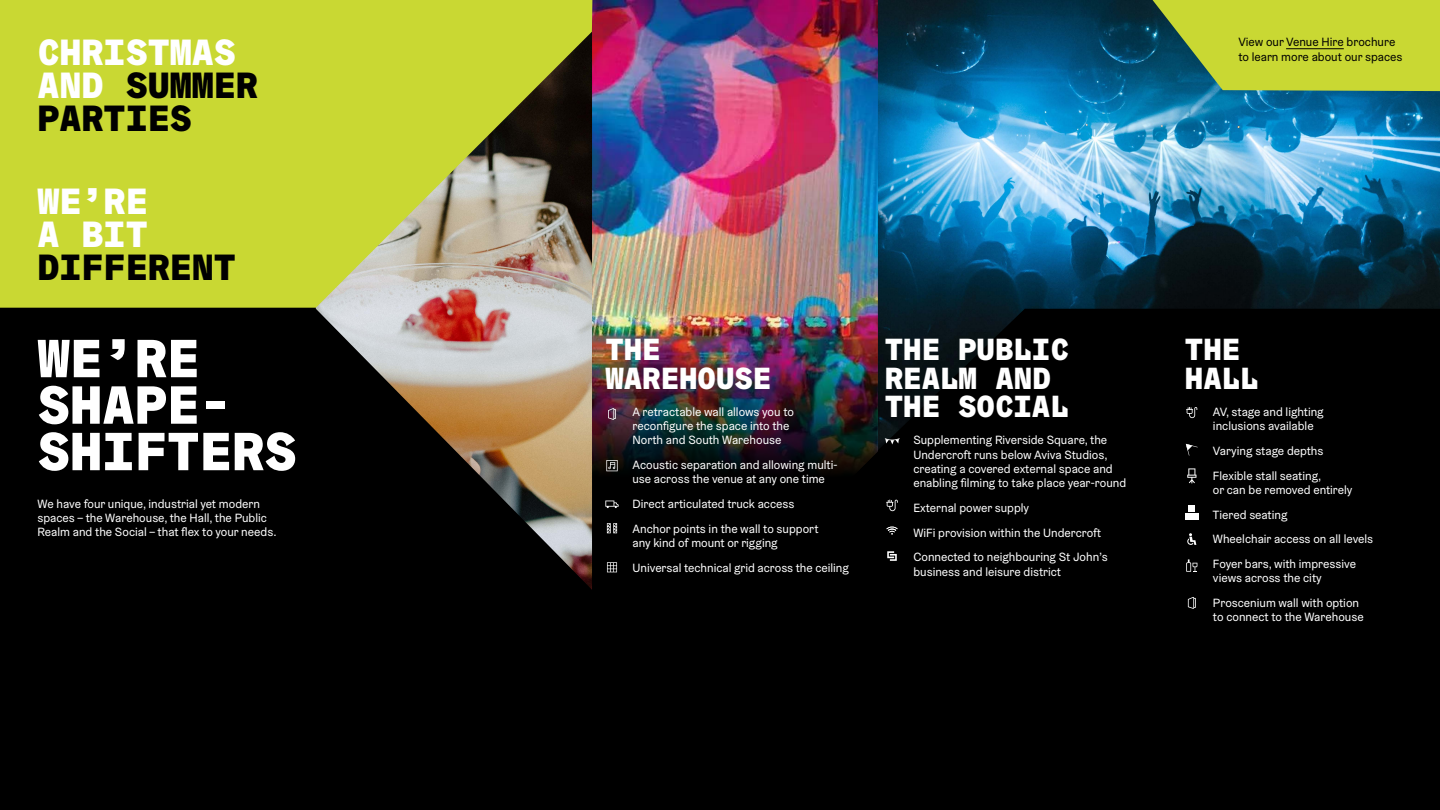
<style>
.page{position:relative;width:1440px;height:810px;background:#000}
.page>*{position:absolute;margin:0;border:0;box-sizing:border-box;transform-origin:0 0}
.t1{font:900 54px/46.5px "Graebenbach Mono";color:#fff}
.t2{font:900 36.75px/33px "Graebenbach Mono";color:#000}
.t3{font:900 36.75px/33px "Graebenbach Mono";color:#fff}
.t4{font:900 30.75px/28.5px "Graebenbach Mono";color:#fff}
.t5{font:12px/14.2px "Graebenbach";color:#fff}
.t6{font:12px/14.2px "Graebenbach";color:#000}
.s1{color:#fff}
</style>
<div class="page">
<img style="left:878px;top:0;width:562px;height:449px">
<img style="left:316px;top:0;width:562px;height:590px">
<svg style="left:1153px;top:0;width:287px;height:91px;background:#b0c63a"></svg>
<svg style="left:0;top:0;width:592px;height:308px;background:#bcc641"></svg>
<svg style="left:608px;top:408px;width:8px;height:12px"></svg>
<svg style="left:606px;top:460px;width:12px;height:11px"></svg>
<svg style="left:605px;top:501px;width:14px;height:7px"></svg>
<svg style="left:607px;top:523px;width:10px;height:10px"></svg>
<svg style="left:607px;top:562px;width:10px;height:10px"></svg>
<svg style="left:886px;top:500px;width:12px;height:11px"></svg>
<svg style="left:886px;top:527px;width:12px;height:8px"></svg>
<svg style="left:887px;top:551px;width:10px;height:10px"></svg>
<svg style="left:885px;top:438px;width:15px;height:6px"></svg>
<svg style="left:1186px;top:407px;width:11px;height:11px"></svg>
<svg style="left:1186px;top:444px;width:12px;height:12px"></svg>
<svg style="left:1187px;top:468px;width:9px;height:15px"></svg>
<svg style="left:1188px;top:597px;width:8px;height:12px"></svg>
<div style="left:1185px;top:513px;width:7px;height:6px;background:#fff"></div>
<div style="left:1192px;top:513px;width:7px;height:6px;background:#fff"></div>
<div style="left:1188px;top:506px;width:7px;height:6px;background:#fff"></div>
<svg style="left:1187px;top:533px;width:9px;height:12px"></svg>
<svg style="left:1186px;top:559px;width:11px;height:13px"></svg>
<hr style="left:1286px;top:48px;width:58px;height:1px;background:#000">
<h2 class="t2" style="left:38px;top:35px;width:222px"><span class="s1">CHRISTMAS<br>AND</span> SUMMER<br>PARTIES</h2>
<h2 class="t3" style="left:38px;top:184px;width:112px">WE’RE<br>A BIT</h2>
<h2 class="t2" style="left:38px;top:250px;width:200px">DIFFERENT</h2>
<h1 class="t1" style="left:38px;top:335px;width:261px">WE’RE<br>SHAPE-<br>SHIFTERS</h1>
<h3 class="t4" style="left:605px;top:335px;width:168px">THE<br>WAREHOUSE</h3>
<h3 class="t4" style="left:885px;top:335px;width:186px">THE PUBLIC<br>REALM AND<br>THE SOCIAL</h3>
<p class="t5" style="left:38px;top:496px;width:241px">We have four unique, industrial yet modern spaces – the Warehouse, the Hall, the Public<br>Realm and the Social – that flex to your needs.</p>
<p class="t5" style="left:633px;top:404px;width:163px">A retractable wall allows you to reconfigure the space into the<br>North and South Warehouse</p>
<p class="t5" style="left:633px;top:458px;width:206px">Acoustic separation and allowing multi&shy;use across the venue at any one time</p>
<p class="t5" style="left:633px;top:491px;width:188px;line-height:24.8px">Direct articulated truck access<br>Anchor points in the wall to support</p>
<p class="t5" style="left:633px;top:530px;width:218px;line-height:24.8px">any kind of mount or rigging<br>Universal technical grid across the ceiling</p>
<p class="t5" style="left:913px;top:433px;width:214px">Supplementing Riverside Square, the Undercroft runs below Aviva Studios, creating a covered external space and enabling filming to take place year-round</p>
<p class="t5" style="left:913px;top:495px;width:196px;line-height:24.8px">External power supply<br>WiFi provision within the Undercroft<br>Connected to neighbouring St John’s</p>
<p class="t5" style="left:913px;top:564px;width:149px">business and leisure district</p>
<p class="t6" style="left:1238px;top:35px;width:166px">View our Venue Hire brochure to learn more about our spaces</p>
<h3 class="t4" style="left:1185px;top:335px;width:75px">THE<br>HALL</h3>
<p class="t5" style="left:1213px;top:404px;width:112px">AV, stage and lighting inclusions available</p>
<p class="t5" style="left:1213px;top:438px;width:112px;line-height:24.8px">Varying stage depths<br>Flexible stall seating,</p>
<p class="t5" style="left:1213px;top:477px;width:162px;line-height:24.8px">or can be removed entirely<br>Tiered seating<br>Wheelchair access on all levels<br>Foyer bars, with impressive</p>
<p class="t5" style="left:1213px;top:566px;width:148px;line-height:24.8px">views across the city<br>Proscenium wall with option</p>
<p class="t5" style="left:1213px;top:610px;width:152px">to connect to the Warehouse</p>
</div>
